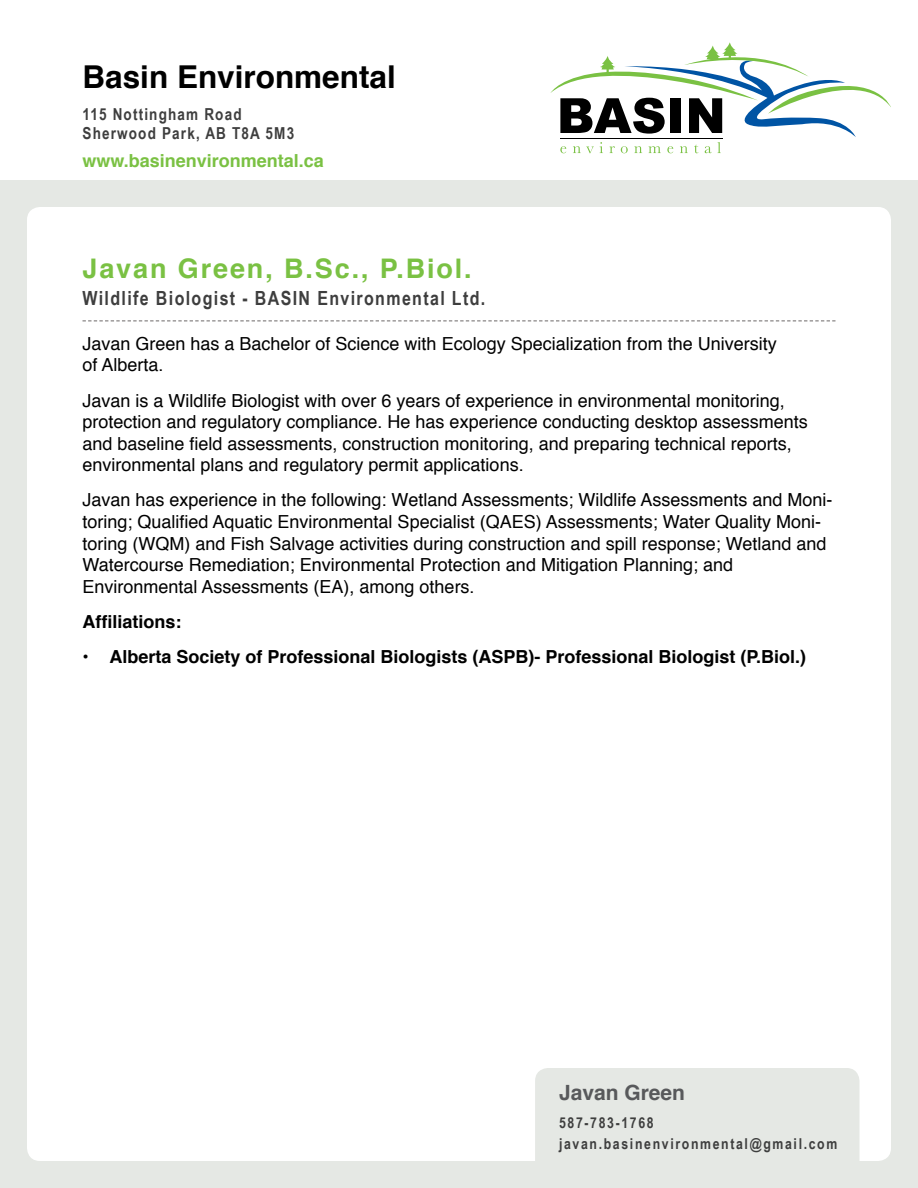
<style>
.page{position:relative;width:918px;height:1188px;background:#fff}
.page>*{position:absolute;margin:0;border:0;box-sizing:border-box;transform-origin:0 0}
.t1{font:700 31.5px "Helvetica";color:#000}
.t2{font:700 27px "Helvetica";letter-spacing:.07em;color:#7ac143}
.t3{font:700 21px "Helvetica";color:#58595b}
.t4{font:700 19.5px "Arial Narrow";letter-spacing:.07em;color:#3e3e3e}
.t5{font:18px/21.6px "Helvetica";color:#000}
.t6{font:700 18px "Helvetica";color:#000}
.t7{font:700 18px "Helvetica";color:#7ac143}
.t8{font:700 16.5px/19.8px "Arial Narrow";letter-spacing:.07em;color:#3e3e3e}
.t9{font:700 15px/21px "Arial Narrow";letter-spacing:.11em;color:#3e3e3e}
</style>
<div class="page">
<div style="left:0;top:180px;width:918px;height:1008px;background:#e5e8e4"></div>
<div style="left:27px;top:207px;width:864px;height:954px;background:#fff;border-radius:13px"></div>
<svg style="left:550px;top:42px;width:341px;height:111px"></svg>
<svg style="left:82px;top:320px;width:754px;height:1px"></svg>
<div style="left:535px;top:1068px;width:325px;height:93px;background:#e5e8e4"></div>
<h1 class="t1" style="left:82px;top:52px;width:315px">Basin Environmental</h1>
<p class="t8" style="left:82px;top:103px;width:213px">115 Nottingham Road<br>Sherwood Park, AB T8A 5M3</p>
<p class="t7" style="left:82px;top:146px;width:243px">www.basinenvironmental.ca</p>
<h2 class="t2" style="left:82px;top:247px;width:391px">Javan Green, B.Sc., P.Biol.</h2>
<p class="t4" style="left:82px;top:284px;width:404px">Wildlife Biologist - BASIN Environmental Ltd.</p>
<p class="t5" style="left:82px;top:333px;width:696px">Javan Green has a Bachelor of Science with Ecology Specialization from the University of Alberta.</p>
<p class="t5" style="left:82px;top:390px;width:727px">Javan is a Wildlife Biologist with over 6 years of experience in environmental monitoring, protection and regulatory compliance. He has experience conducting desktop assessments and baseline field assessments, construction monitoring, and preparing technical reports, environmental plans and regulatory permit applications.</p>
<p class="t5" style="left:82px;top:490px;width:752px">Javan has experience in the following: Wetland Assessments; Wildlife Assessments and Moni&shy;toring; Qualified Aquatic Environmental Specialist (QAES) Assessments; Water Quality Moni&shy;toring (WQM) and Fish Salvage activities during construction and spill response; Wetland and Watercourse Remediation; Environmental Protection and Mitigation Planning; and Environmental Assessments (EA), among others.</p>
<p class="t6" style="left:82px;top:607px;width:100px">Affiliations:</p>
<p class="t6" style="left:82px;top:642px;width:725px">• Alberta Society of Professional Biologists (ASPB)- Professional Biologist (P.Biol.)</p>
<p class="t3" style="left:559px;top:1076px;width:128px">Javan Green</p>
<p class="t9" style="left:559px;top:1112px;width:280px">587-783-1768 javan.basinenvironmental@gmail.com</p>
</div>
